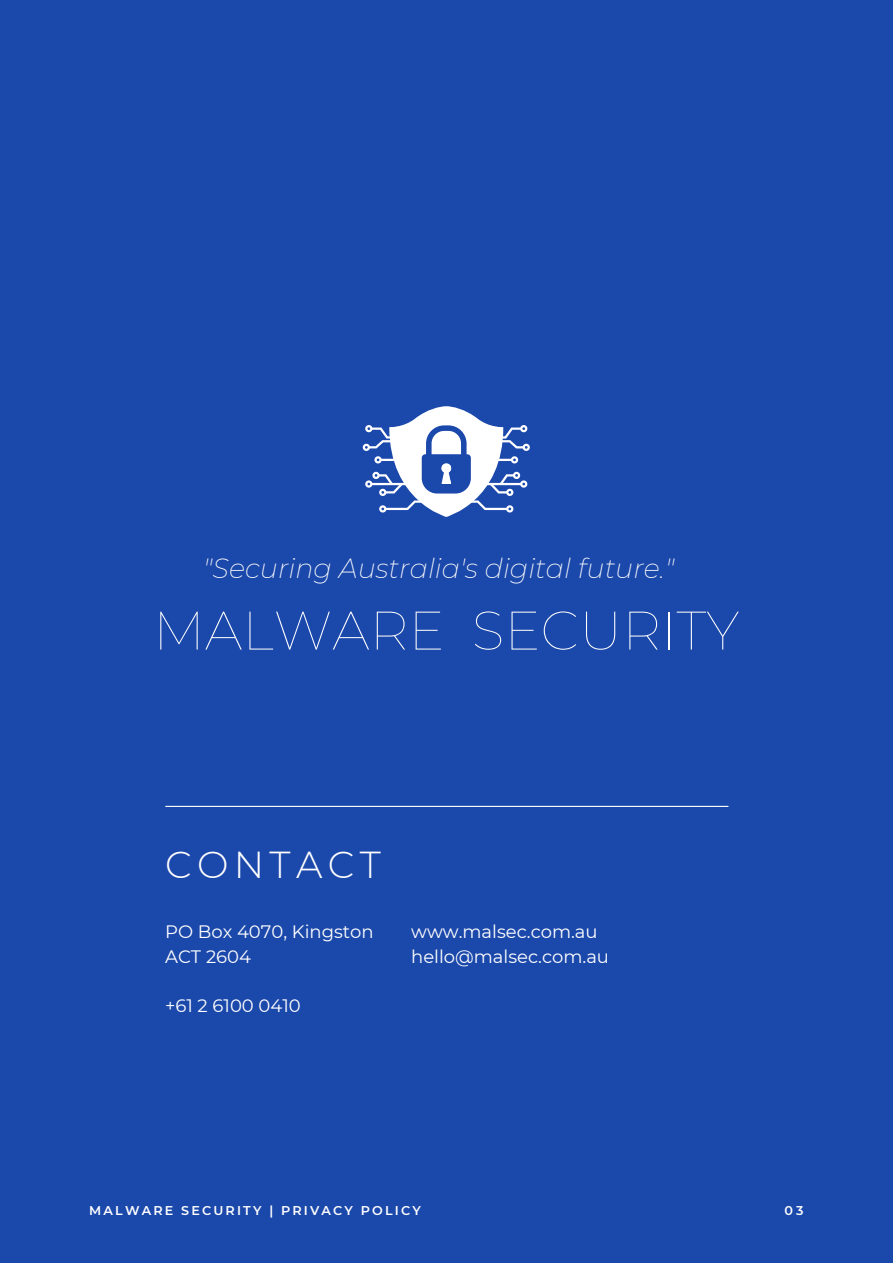
<style>
.page{position:relative;width:893px;height:1264px;background:#fff}
.page>*{position:absolute;margin:0;border:0;box-sizing:border-box;transform-origin:0 0}
.t1{font:100 54.15px "Montserrat";color:#fff}
.t2{font:300 37.5px "Montserrat";letter-spacing:.14em;color:#fff}
.t3{font:italic 200 27.15px "Montserrat";color:#fff}
.t4{font:18px/24.8px "Montserrat";color:#fff}
.t5{font:600 12.75px "Montserrat";letter-spacing:.17em;color:#fff}
</style>
<div class="page">
<div style="left:0;top:0;width:892px;height:1262px;background:#1b48ab"></div>
<hr style="left:166px;top:805px;width:562px;height:2px;background:#fff">
<svg style="left:363px;top:406px;width:167px;height:111px"></svg>
<div style="left:441px;top:464px;width:10px;height:8px;background:#fff;border-radius:50%"></div>
<p class="t3" style="left:203px;top:551px;width:472px">"Securing Australia's digital future."</p>
<p class="t1" style="left:153px;top:597px;width:587px">MALWARE SECURITY</p>
<p class="t2" style="left:165px;top:842px;width:217px">CONTACT</p>
<p class="t4" style="left:165px;top:919px;width:210px">PO Box 4070, Kingston<br>ACT 2604</p>
<p class="t4" style="left:165px;top:993px;width:137px">+61 2 6100 0410</p>
<p class="t4" style="left:411px;top:919px;width:188px">www.malsec.com.au</p>
<p class="t4" style="left:411px;top:943px;width:199px">hello@malsec.com.au</p>
<p class="t5" style="left:89px;top:1202px;width:333px">MALWARE SECURITY | PRIVACY POLICY</p>
<p class="t5" style="left:784px;top:1202px;width:21px">03</p>
</div>
